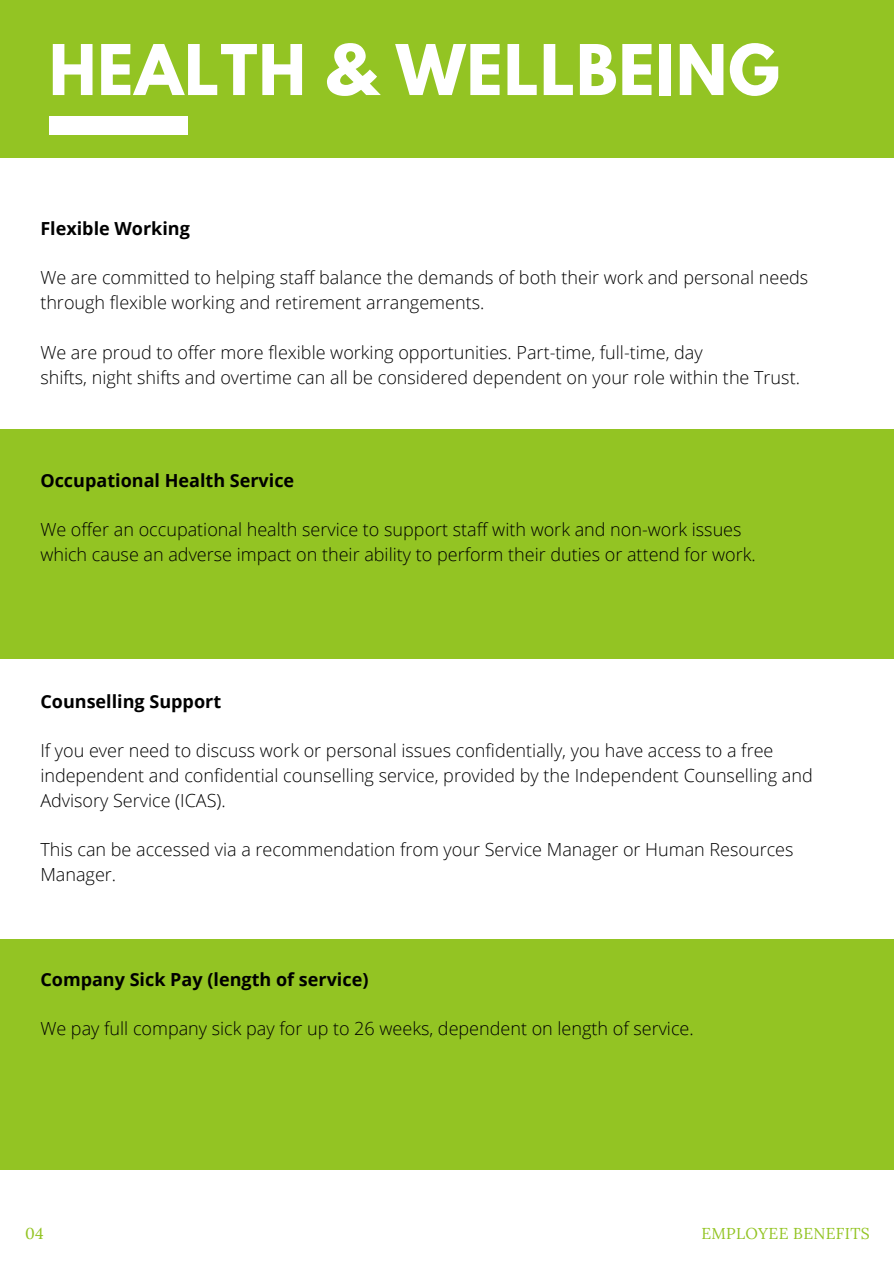
<style>
.page{position:relative;width:894px;height:1264px;background:#fff}
.page>*{position:absolute;margin:0;border:0;box-sizing:border-box;transform-origin:0 0}
.t1{font:700 61.8px "League Spartan";letter-spacing:.02em;color:#fff}
.t2{font:300 18px/24.8px "Open Sans";color:#000}
.t3{font:700 18px "Open Sans";color:#000}
.t4{font:15.75px "Lora";letter-spacing:.02em;color:#93c423}
</style>
<div class="page">
<div style="left:0;top:0;width:893px;height:157px;background:#93c423"></div>
<div style="left:49px;top:116px;width:139px;height:18px;background:#fff"></div>
<div style="left:0;top:429px;width:893px;height:229px;background:#93c423"></div>
<div style="left:0;top:939px;width:893px;height:230px;background:#93c423"></div>
<p class="t1" style="left:49px;top:39px;width:731px">HEALTH &amp; WELLBEING</p>
<p class="t3" style="left:40px;top:215px;width:151px">Flexible Working</p>
<p class="t2" style="left:40px;top:265px;width:769px">We are committed to helping staff balance the demands of both their work and personal needs</p>
<p class="t2" style="left:40px;top:290px;width:445px">through flexible working and retirement arrangements.</p>
<p class="t2" style="left:40px;top:339px;width:663px">We are proud to offer more flexible working opportunities. Part-time, full-time, day</p>
<p class="t2" style="left:40px;top:364px;width:760px">shifts, night shifts and overtime can all be considered dependent on your role within the Trust.</p>
<p class="t3" style="left:40px;top:467px;width:255px">Occupational Health Service</p>
<p class="t2" style="left:40px;top:517px;width:702px">We offer an occupational health service to support staff with work and non-work issues</p>
<p class="t2" style="left:40px;top:542px;width:716px">which cause an adverse impact on their ability to perform their duties or attend for work.</p>
<p class="t3" style="left:40px;top:688px;width:182px">Counselling Support</p>
<p class="t2" style="left:40px;top:738px;width:773px">If you ever need to discuss work or personal issues confidentially, you have access to a free independent and confidential counselling service, provided by the Independent Counselling and<br>Advisory Service (ICAS).</p>
<p class="t2" style="left:40px;top:837px;width:754px">This can be accessed via a recommendation from your Service Manager or Human Resources<br>Manager.</p>
<p class="t3" style="left:40px;top:966px;width:329px">Company Sick Pay (length of service)</p>
<p class="t2" style="left:40px;top:1015px;width:654px">We pay full company sick pay for up to 26 weeks, dependent on length of service.</p>
<p class="t4" style="left:25px;top:1222px;width:20px">04</p>
<p class="t4" style="left:701px;top:1222px;width:170px">EMPLOYEE BENEFITS</p>
</div>
